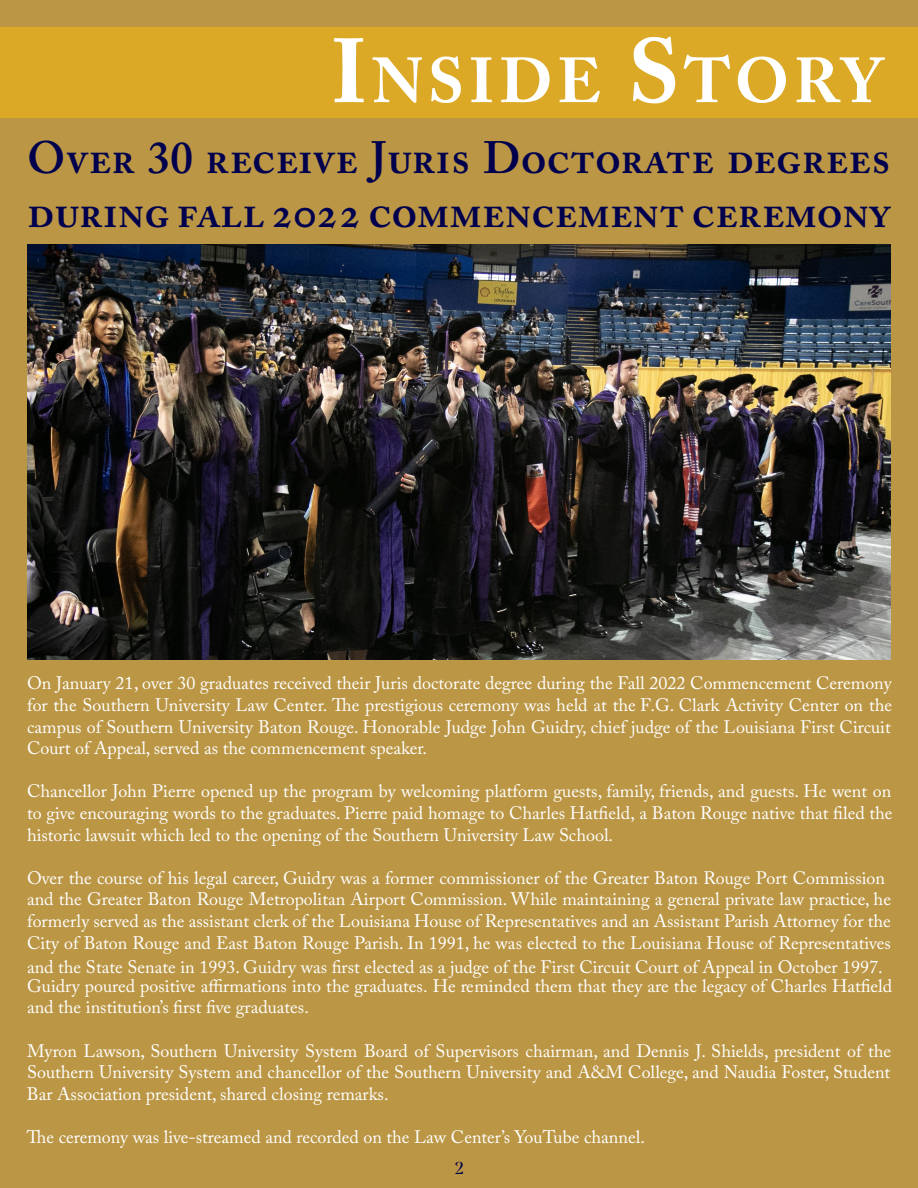
<style>
.page{position:relative;width:918px;height:1188px;background:#bb9645}
.page>*{position:absolute;margin:0;border:0;box-sizing:border-box;transform-origin:0 0}
.t1{font:700 63px "Adobe Caslon Pro";letter-spacing:.07em;color:#fff}
.t2{font:600 45px/54px "Adobe Caslon Pro";color:#00004d}
.t3{font:18px/21.6px "Adobe Caslon Pro";color:#fff;text-align:justify}
.t4{font:18px "Raylig Alternate";color:#00004d}
.s1{font-size:90px}
</style>
<div class="page">
<div style="left:0;top:27px;width:918px;height:90px;background:#dba925"></div>
<img style="left:27px;top:244px;width:864px;height:416px">
<hr style="left:917px;top:27px;width:1px;height:90px;background:#999998">
<p class="t1" style="left:330px;top:43px;width:553px"><span class="s1">I</span>NSIDE <span class="s1">S</span>TORY</p>
<p class="t2" style="left:27px;top:130px;width:865px">Over 30 receive Juris Doctorate degrees during fall 2022 commencement ceremony</p>
<p class="t3" style="left:27px;top:672px;width:867px">On January 21, over 30 graduates received their Juris doctorate degree during the Fall 2022 Commencement Ceremony for the Southern University Law Center. The prestigious ceremony was held at the F.G. Clark Activity Center on the campus of Southern University Baton Rouge. Honorable Judge John Guidry, chief judge of the Louisiana First Circuit Court of Appeal, served as the commencement speaker.</p>
<p class="t3" style="left:27px;top:780px;width:867px">Chancellor John Pierre opened up the program by welcoming platform guests, family, friends, and guests. He went on to give encouraging words to the graduates. Pierre paid homage to Charles Hatfield, a Baton Rouge native that filed the historic lawsuit which led to the opening of the Southern University Law School.</p>
<p class="t3" style="left:27px;top:867px;width:866px;text-align:left">Over the course of his legal career, Guidry was a former commissioner of the Greater Baton Rouge Port Commission and the Greater Baton Rouge Metropolitan Airport Commission. While maintaining a general private law practice, he formerly served as the assistant clerk of the Louisiana House of Representatives and an Assistant Parish Attorney for the City of Baton Rouge and East Baton Rouge Parish. In 1991, he was elected to the Louisiana House of Representatives</p>
<p class="t3" style="left:27px;top:957px;width:867px;line-height:18.9px">and the State Senate in 1993. Guidry was first elected as a judge of the First Circuit Court of Appeal in October 1997.<br>Guidry poured positive affirmations into the graduates. He reminded them that they are the legacy of Charles Hatfield</p>
<p class="t3" style="left:27px;top:996px;width:283px">and the institution’s first five graduates.</p>
<p class="t3" style="left:27px;top:1039px;width:866px">Myron Lawson, Southern University System Board of Supervisors chairman, and Dennis J. Shields, president of the Southern University System and chancellor of the Southern University and A&amp;M College, and Naudia Foster, Student Bar Association president, shared closing remarks.</p>
<p class="t3" style="left:27px;top:1126px;width:619px">The ceremony was live-streamed and recorded on the Law Center’s YouTube channel.</p>
<p class="t4" style="left:455px;top:1156px;width:11px">2</p>
</div>
